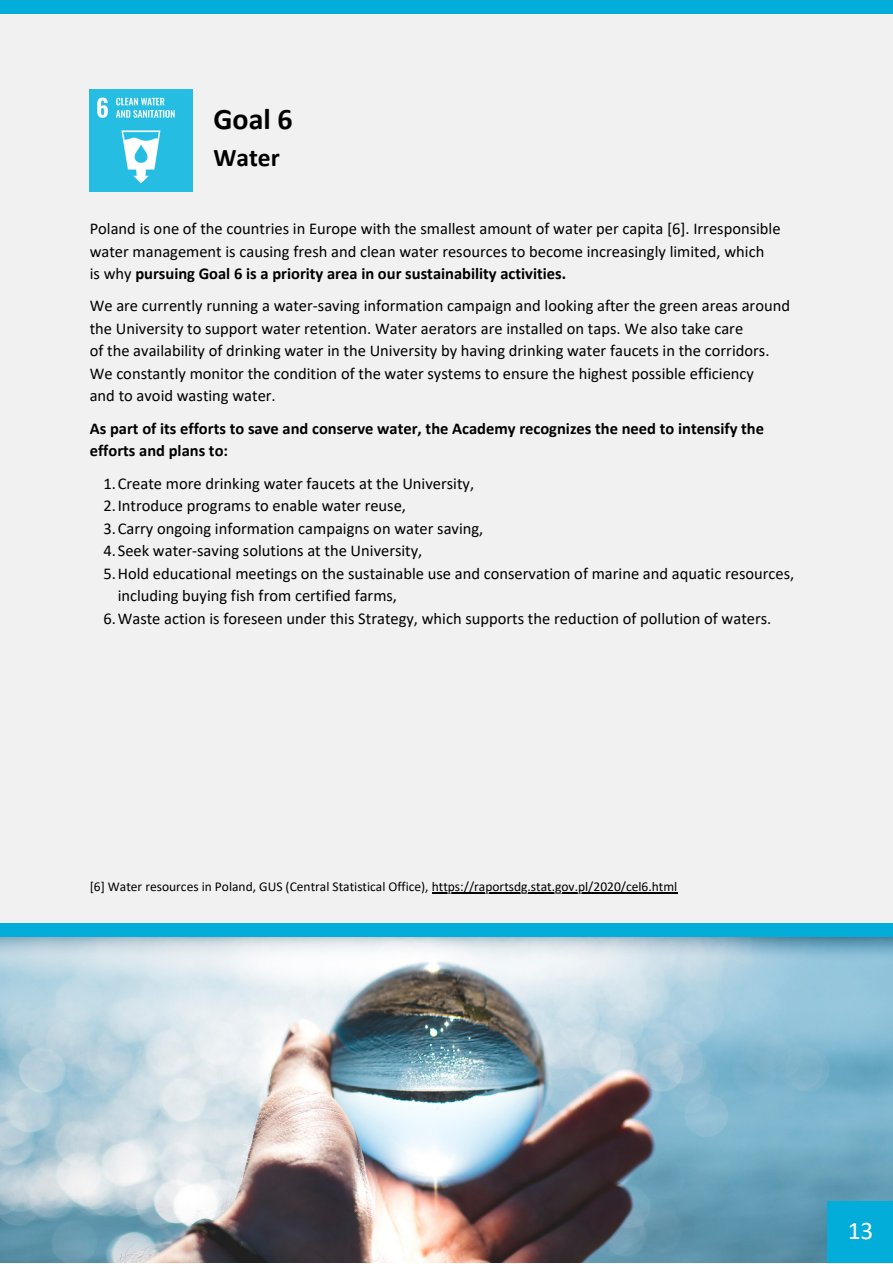
<style>
.page{position:relative;width:893px;height:1264px;background:#fff}
.page>*{position:absolute;margin:0;border:0;box-sizing:border-box;transform-origin:0 0}
.t1{font:700 30px "Calibri";color:#000}
.t2{font:700 25.5px "Calibri";color:#000}
.t3{font:25.5px "Calibri";color:#fff}
.t4{font:16.5px/22.5px "Calibri";color:#000}
.t5{font:700 16.5px/22.5px "Calibri";color:#000}
.t6{font:13.5px "Calibri";color:#000}
.s1{font-weight:400}
</style>
<div class="page">
<div style="left:0;top:0;width:892px;height:1262px;background:#f1f1f1"></div>
<img style="left:0;top:937px;width:892px;height:325px">
<div style="left:0;top:923px;width:892px;height:14px;background:#02aed9"></div>
<div style="left:0;top:0;width:892px;height:14px;background:#02aed9"></div>
<img style="left:90px;top:89px;width:102px;height:103px">
<hr style="left:431px;top:891px;width:246px;height:2px;background:#000">
<div style="left:827px;top:1200px;width:65px;height:62px;background:#02aed9"></div>
<p class="t1" style="left:213px;top:107px;width:81px">Goal 6</p>
<p class="t2" style="left:213px;top:147px;width:68px">Water</p>
<p class="t4" style="left:90px;top:219px;width:692px">Poland is one of the countries in Europe with the smallest amount of water per capita [6]. Irresponsible water management is causing fresh and clean water resources to become increasingly limited, which</p>
<p class="t5" style="left:90px;top:263px;width:478px"><span class="s1">is why</span> pursuing Goal 6 is a priority area in our sustainability activities.</p>
<p class="t4" style="left:90px;top:296px;width:701px">We are currently running a water-saving information campaign and looking after the green areas around the University to support water retention. Water aerators are installed on taps. We also take care</p>
<p class="t4" style="left:90px;top:341px;width:681px">of the availability of drinking water in the University by having drinking water faucets in the corridors.</p>
<p class="t4" style="left:90px;top:363px;width:665px">We constantly monitor the condition of the water systems to ensure the highest possible efficiency</p>
<p class="t4" style="left:90px;top:386px;width:187px">and to avoid wasting water.</p>
<p class="t5" style="left:90px;top:418px;width:675px">As part of its efforts to save and conserve water, the Academy recognizes the need to intensify the efforts and plans to:</p>
<p class="t4" style="left:104px;top:473px;width:372px">1.Create more drinking water faucets at the University,</p>
<p class="t4" style="left:104px;top:496px;width:304px">2.Introduce programs to enable water reuse,</p>
<p class="t4" style="left:104px;top:518px;width:381px">3.Carry ongoing information campaigns on water saving,</p>
<p class="t4" style="left:104px;top:541px;width:320px">4.Seek water-saving solutions at the University,</p>
<p class="t4" style="left:118px;top:563px;width:678px;text-indent:-14px">5.Hold educational meetings on the sustainable use and conservation of marine and aquatic resources, including buying fish from certified farms,</p>
<p class="t4" style="left:104px;top:608px;width:669px">6.Waste action is foreseen under this Strategy, which supports the reduction of pollution of waters.</p>
<p class="t6" style="left:90px;top:880px;width:589px">[6] Water resources in Poland, GUS (Central Statistical Office), https://raportsdg.stat.gov.pl/2020/cel6.html</p>
<p class="t3" style="left:847px;top:1219px;width:27px">13</p>
</div>
